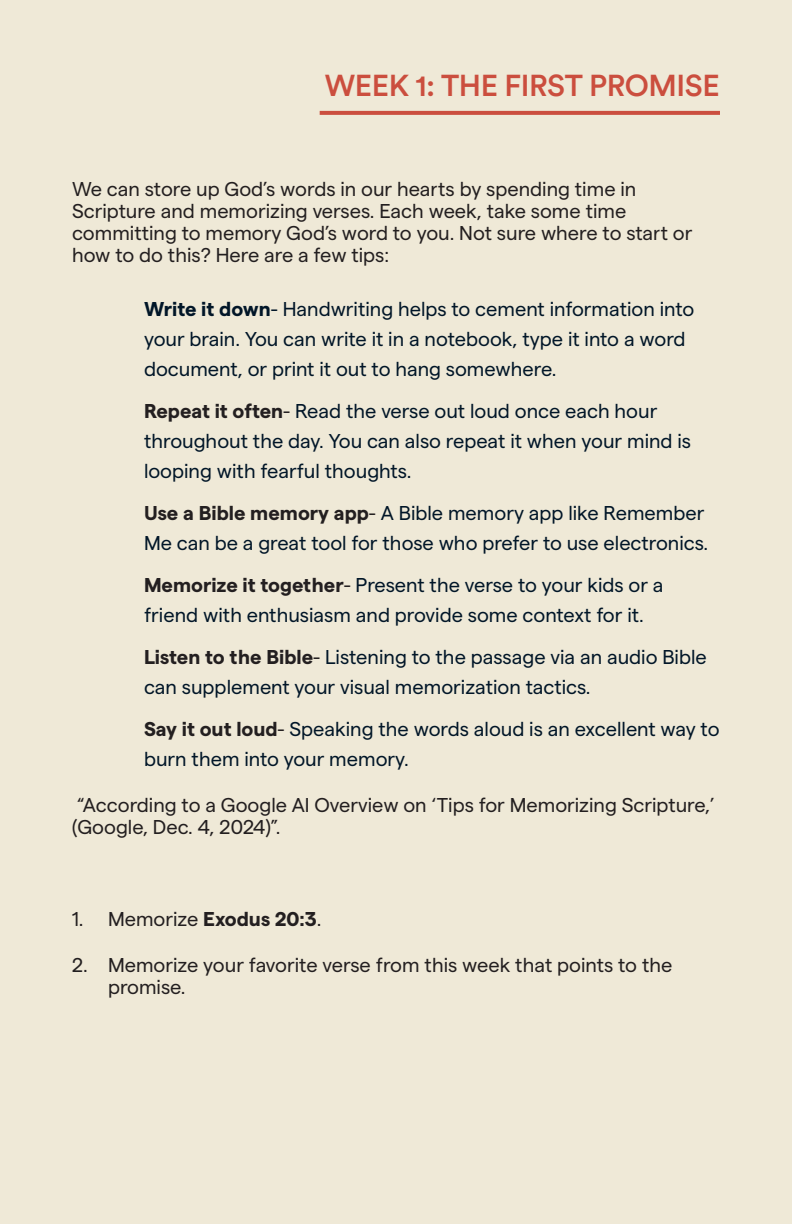
<style>
.page{position:relative;width:792px;height:1224px;background:#efe9d7}
.page>*{position:absolute;margin:0;border:0;box-sizing:border-box;transform-origin:0 0}
.t1{font:500 30px "Circular Std";letter-spacing:-.015em;color:#cb4e3e}
.t2{font:20px/30px "Matter";color:#011628}
.t3{font:20px/22px "Matter";color:#231f20}
.s1{font-weight:700}
.s2{font-weight:700;color:#231f20}
.s3{color:#231f20}
</style>
<div class="page">
<svg style="left:320px;top:111px;width:400px;height:4px;background:#cc5242"></svg>
<p class="t1" style="left:325px;top:67px;width:397px">WEEK 1: THE FIRST PROMISE</p>
<p class="t3" style="left:72px;top:177px;width:622px">We can store up God’s words in our hearts by spending time in Scripture and memorizing verses. Each week, take some time committing to memory God’s word to you. Not sure where to start or how to do this? Here are a few tips:</p>
<p class="t2" style="left:144px;top:293px;width:552px"><span class="s1">Write it down</span>- Handwriting helps to cement information into your brain. You can write it in a notebook, type it into a word document, or print it out to hang somewhere.</p>
<p class="t2" style="left:144px;top:395px;width:549px"><span class="s2">Repeat it often</span><span class="s3">-</span> Read the verse out loud once each hour throughout the day. You can also repeat it when your mind is looping with fearful thoughts.</p>
<p class="t2" style="left:144px;top:497px;width:566px"><span class="s2">Use a Bible memory app</span><span class="s3">-</span> A Bible memory app like Remember<br>Me can be a great tool for those who prefer to use electronics.</p>
<p class="t2" style="left:144px;top:569px;width:521px"><span class="s2">Memorize it together</span><span class="s3">-</span> Present the verse to your kids or a friend with enthusiasm and provide some context for it.</p>
<p class="t2" style="left:144px;top:641px;width:564px"><span class="s2">Listen to the Bible</span><span class="s3">-</span> Listening to the passage via an audio Bible can supplement your visual memorization tactics.</p>
<p class="t2" style="left:144px;top:713px;width:577px"><span class="s2">Say it out loud</span><span class="s3">-</span> Speaking the words aloud is an excellent way to burn them into your memory.</p>
<p class="t3" style="left:72px;top:793px;width:644px">“According to a Google AI Overview on ‘Tips for Memorizing Scripture,’ (Google, Dec. 4, 2024)”.</p>
<p class="t3" style="left:72px;top:907px;width:251px">1. Memorize <span class="s1">Exodus 20:3</span>.</p>
<p class="t3" style="left:108px;top:953px;width:566px;text-indent:-36px">2. Memorize your favorite verse from this week that points to the promise.</p>
</div>
